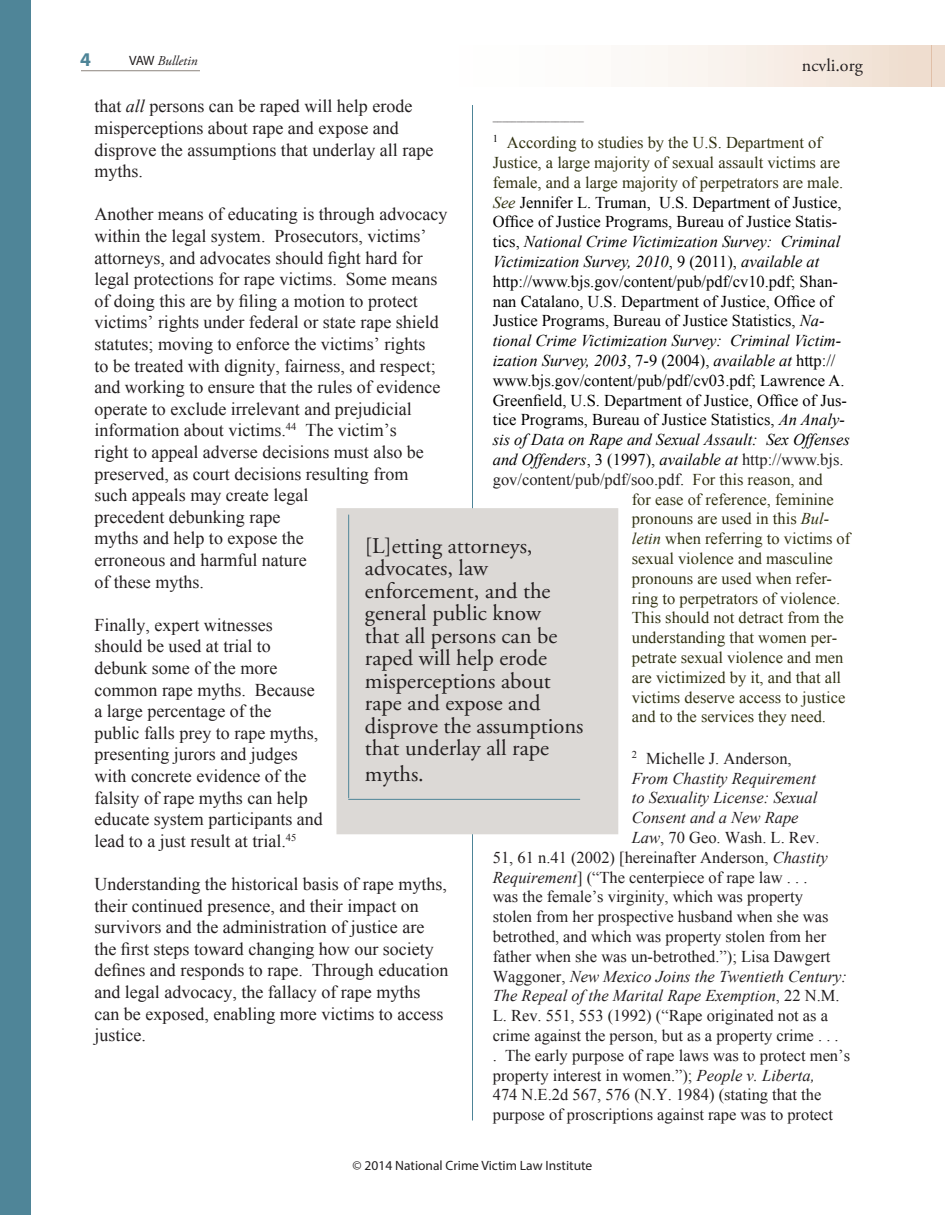
<style>
.page{position:relative;width:945px;height:1215px;background:#fff}
.page>*{position:absolute;margin:0;border:0;box-sizing:border-box;transform-origin:0 0}
.t1{font:22.5px/22.5px "Adobe Garamond Pro";color:#231f20}
.t2{font:700 19.5px "Myriad Pro";color:#4d8497}
.t3{font:18px/21.6px "Times New Roman";color:#231f20}
.t4{font:18px "Adobe Garamond Pro";color:#231f20}
.Default{font:16.5px "Times New Roman";color:#231f20}
.Default-2{font:16.5px "Times New Roman";color:#323312}
.Default-3{font:16.5px "Times New Roman";color:#000}
.Default-4{font:italic 16.5px "Times New Roman";color:#000}
.t5{font:italic 16.5px "Times New Roman";color:#231f20}
.t6{font:13.5px "Myriad Pro";color:#231f20}
.t7{font:italic 13.5px "Adobe Garamond Pro";color:#231f20}
.t8{font:9.6px "Myriad Pro";color:#231f20}
.s1{font-family:"Myriad Pro";font-style:normal}
.s2{font-style:italic}
.s3{font-style:italic;color:#323312}
.s4{font-style:normal}
.s5{font-style:normal;color:#231f20}
.s6{color:#323312}
</style>
<div class="page">
<div style="left:932px;top:46px;width:13px;height:40px;background:#efddcf"></div>
<div style="left:200px;top:46px;width:732px;height:40px;background:linear-gradient(to right,#fff,#f3e6db)"></div>
<hr style="left:472px;top:105px;width:1px;height:1015px;background:#4d8497">
<div style="left:0;top:0;width:31px;height:1215px;background:#4d8497"></div>
<hr style="left:81px;top:70px;width:119px;height:1px;background:#8c847e">
<div style="left:337px;top:509px;width:281px;height:325px;background:#dcd9d6"></div>
<div style="left:336px;top:508px;width:282px;height:326px;border:2px solid #dcd9d6"></div>
<hr style="left:348px;top:799px;width:232px;height:1px;background:#4d8497">
<hr style="left:348px;top:515px;width:1px;height:283px;background:#4d8497">
<p class="t2" style="left:80px;top:47px;width:12px">4</p>
<p class="t7" style="left:129px;top:53px;width:70px"><span class="s1">VAW</span> Bulletin</p>
<p class="t3" style="left:94px;top:95px;width:340px">that <span class="s2">all</span> persons can be raped will help erode misperceptions about rape and expose and disprove the assumptions that underlay all rape myths.</p>
<p class="t3" style="left:94px;top:203px;width:354px">Another means of educating is through advocacy within the legal system. Prosecutors, victims’ attorneys, and advocates should fight hard for legal protections for rape victims. Some means of doing this are by filing a motion to protect victims’ rights under federal or state rape shield statutes; moving to enforce the victims’ rights<br>to be treated with dignity, fairness, and respect; and working to ensure that the rules of evidence operate to exclude irrelevant and prejudicial information about victims.<sup>44</sup> The victim’s<br>right to appeal adverse decisions must also be preserved, as court decisions resulting from<br>such appeals may create legal<br>precedent debunking rape<br>myths and help to expose the<br>erroneous and harmful nature<br>of these myths.</p>
<p class="t3" style="left:94px;top:614px;width:230px">Finally, expert witnesses should be used at trial to debunk some of the more common rape myths. Because a large percentage of the<br>public falls prey to rape myths, presenting jurors and judges with concrete evidence of the falsity of rape myths can help educate system participants and lead to a just result at trial.<sup>45</sup></p>
<p class="t3" style="left:94px;top:873px;width:355px">Understanding the historical basis of rape myths, their continued presence, and their impact on survivors and the administration of justice are the first steps toward changing how our society defines and responds to rape. Through education and legal advocacy, the fallacy of rape myths can be exposed, enabling more victims to access justice.</p>
<p class="t4" style="left:802px;top:54px;width:62px">ncvli.org</p>
<p class="t8" style="left:493px;top:112px;width:93px">___________________</p>
<p class="Default-2" style="left:493px;top:132px;width:331px"><sup>1</sup> According to studies by the U.S. Department of</p>
<p class="Default-2" style="left:493px;top:151px;width:349px">Justice, a large majority of sexual assault victims are</p>
<p class="Default-2" style="left:493px;top:171px;width:352px">female, and a large majority of perpetrators are male.</p>
<p class="Default-3" style="left:493px;top:191px;width:350px"><span class="s3">See</span> Jennifer L. Truman, U.S. Department of Justice,</p>
<p class="Default-3" style="left:493px;top:211px;width:346px">Office of Justice Programs, Bureau of Justice Statis-</p>
<p class="Default-4" style="left:493px;top:230px;width:349px"><span class="s4">tics,</span> National Crime Victimization Survey: Criminal</p>
<p class="Default-4" style="left:493px;top:250px;width:328px">Victimization Survey, 2010<span class="s4">, 9 (2011),</span> available at</p>
<p class="Default-3" style="left:493px;top:270px;width:347px">http://www.bjs.gov/content/pub/pdf/cv10.pdf; Shan-</p>
<p class="Default-3" style="left:493px;top:290px;width:342px">nan Catalano, U.S. Department of Justice, Office of</p>
<p class="Default-3" style="left:493px;top:310px;width:333px">Justice Programs, Bureau of Justice Statistics, <span class="s2">Na-</span></p>
<p class="Default-4" style="left:493px;top:329px;width:350px">tional Crime Victimization Survey: Criminal Victim-</p>
<p class="Default-4" style="left:493px;top:349px;width:344px">ization Survey, 2003<span class="s4">, 7-9 (2004),</span> available at <span class="s4">http://</span></p>
<p class="Default-3" style="left:493px;top:369px;width:353px">www.bjs.gov/content/pub/pdf/cv03.pdf; Lawrence A.</p>
<p class="Default-3" style="left:493px;top:389px;width:356px">Greenfield, U.S. Department of Justice, Office of Jus-</p>
<p class="Default-3" style="left:493px;top:409px;width:354px">tice Programs, Bureau of Justice Statistics, <span class="s2">An Analy-</span></p>
<p class="Default-4" style="left:493px;top:428px;width:359px">sis of Data on Rape and Sexual Assault: Sex Offenses</p>
<p class="Default-4" style="left:493px;top:448px;width:352px">and Offenders<span class="s4">, 3 (1997),</span> available at <span class="s5">http://www.bjs.</span></p>
<p class="Default" style="left:493px;top:468px;width:331px">gov/content/pub/pdf/soo.pdf. <span class="s6">For this reason, and</span></p>
<p class="Default-2" style="left:632px;top:488px;width:204px">for ease of reference, feminine</p>
<p class="Default-2" style="left:632px;top:508px;width:199px">pronouns are used in this <span class="s2">Bul-</span></p>
<p class="Default-2" style="left:632px;top:528px;width:220px"><span class="s2">letin</span> when referring to victims of</p>
<p class="Default-2" style="left:632px;top:547px;width:203px">sexual violence and masculine</p>
<p class="Default-2" style="left:632px;top:567px;width:202px">pronouns are used when refer-</p>
<p class="Default-2" style="left:632px;top:587px;width:210px">ring to perpetrators of violence.</p>
<p class="Default-2" style="left:632px;top:607px;width:214px">This should not detract from the</p>
<p class="Default-2" style="left:632px;top:627px;width:207px">understanding that women per-</p>
<p class="Default-2" style="left:632px;top:646px;width:213px">petrate sexual violence and men</p>
<p class="Default-2" style="left:632px;top:666px;width:211px">are victimized by it, and that all</p>
<p class="Default-2" style="left:632px;top:686px;width:215px">victims deserve access to justice</p>
<p class="Default-2" style="left:632px;top:706px;width:196px">and to the services they need.</p>
<p class="Default" style="left:632px;top:747px;width:161px"><sup>2</sup> Michelle J. Anderson,</p>
<p class="t5" style="left:632px;top:767px;width:186px">From Chastity Requirement</p>
<p class="t5" style="left:632px;top:787px;width:187px">to Sexuality License: Sexual</p>
<p class="t5" style="left:632px;top:806px;width:168px">Consent and a New Rape</p>
<p class="Default" style="left:632px;top:826px;width:189px"><span class="s2">Law</span>, 70 Geo. Wash. L. Rev.</p>
<p class="Default" style="left:493px;top:846px;width:336px">51, 61 n.41 (2002) [hereinafter Anderson, <span class="s2">Chastity</span></p>
<p class="Default" style="left:493px;top:866px;width:316px"><span class="s2">Requirement</span>] (“The centerpiece of rape law . . .</p>
<p class="Default" style="left:493px;top:886px;width:312px">was the female’s virginity, which was property</p>
<p class="Default" style="left:493px;top:906px;width:337px">stolen from her prospective husband when she was</p>
<p class="Default" style="left:493px;top:925px;width:335px">betrothed, and which was property stolen from her</p>
<p class="Default" style="left:493px;top:945px;width:339px">father when she was un-betrothed.”); Lisa Dawgert</p>
<p class="t5" style="left:493px;top:965px;width:356px"><span class="s4">Waggoner,</span> New Mexico Joins the Twentieth Century:</p>
<p class="t5" style="left:493px;top:985px;width:348px">The Repeal of the Marital Rape Exemption<span class="s4">, 22 N.M.</span></p>
<p class="Default" style="left:493px;top:1005px;width:337px">L. Rev. 551, 553 (1992) (“Rape originated not as a</p>
<p class="Default" style="left:493px;top:1024px;width:347px">crime against the person, but as a property crime . . .</p>
<p class="Default" style="left:493px;top:1044px;width:359px">. The early purpose of rape laws was to protect men’s</p>
<p class="Default" style="left:493px;top:1064px;width:324px">property interest in women.”); <span class="s2">People v. Liberta,</span></p>
<p class="Default" style="left:493px;top:1084px;width:330px">474 N.E.2d 567, 576 (N.Y. 1984) (stating that the</p>
<p class="Default" style="left:493px;top:1104px;width:342px">purpose of proscriptions against rape was to protect</p>
<p class="t1" style="left:365px;top:535px;width:220px">[L]etting attorneys, advocates, law enforcement, and the general public know<br>that all persons can be raped will help erode misperceptions about rape and expose and disprove the assumptions that underlay all rape</p>
<p class="t1" style="left:365px;top:763px;width:60px">myths.</p>
<p class="t6" style="left:353px;top:1157px;width:241px">© 2014 National Crime Victim Law Institute</p>
</div>
